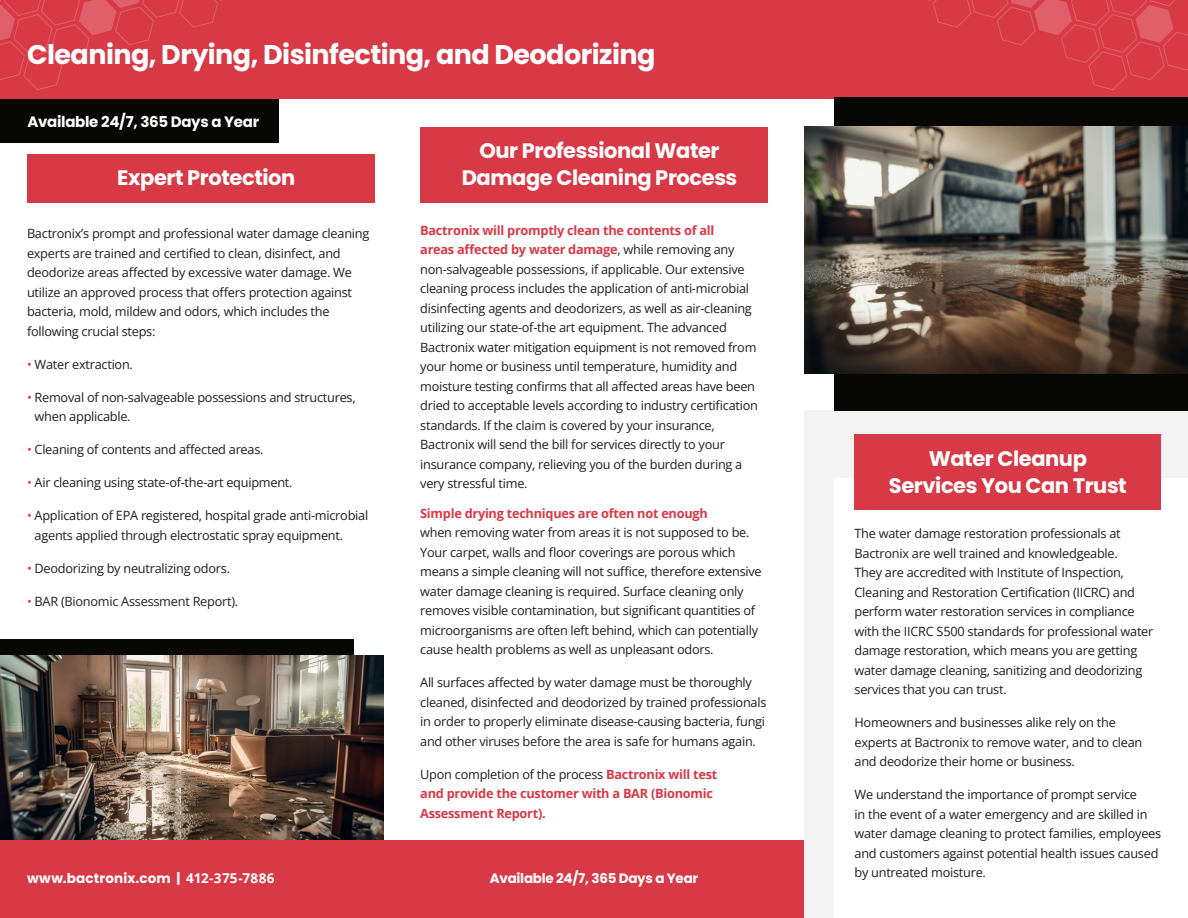
<style>
.page{position:relative;width:1188px;height:918px;background:#fff}
.page>*{position:absolute;margin:0;border:0;box-sizing:border-box;transform-origin:0 0}
.t1{font:700 27px "Poppins";letter-spacing:-.02em;color:#fff}
.t2{font:700 21px/27px "Poppins";letter-spacing:-.02em;color:#fff;text-align:center}
.t3{font:700 15px "Poppins";letter-spacing:-.02em;color:#fff}
.Bulleted_List{font:700 13.5px "Poppins";letter-spacing:.01em;color:#fff}
.Bulleted_List-2{font:700 13.5px "Poppins";letter-spacing:-.02em;color:#fff}
.t4{font:12.75px/19.5px "Open Sans";letter-spacing:-.02em;color:#1d1e1d}
.t5{font:700 12.75px/19.5px "Open Sans";letter-spacing:-.02em;color:#d83946}
.s1{color:#d83946}
.s2{font-weight:700;color:#d83946}
.s3{font-weight:400;color:#1d1e1d}
.s4{font-family:"Open Sans"}
</style>
<div class="page">
<div style="left:0;top:639px;width:354px;height:206px;background:#070706"></div>
<img style="left:0;top:656px;width:384px;height:184px">
<div style="left:0;top:80px;width:279px;height:63px;background:#070706"></div>
<div style="left:0;top:0;width:1188px;height:98px;background:#d83946"></div>
<div style="left:0;top:840px;width:1188px;height:78px;background:#d83946"></div>
<svg style="left:929px;top:0;width:259px;height:90px"></svg>
<svg style="left:0;top:0;width:222px;height:90px"></svg>
<div style="left:804px;top:410px;width:384px;height:508px;background:#f3f3f3"></div>
<div style="left:834px;top:479px;width:354px;height:439px;background:#fff"></div>
<div style="left:855px;top:435px;width:306px;height:75px;background:#d83946"></div>
<div style="left:420px;top:127px;width:348px;height:75px;background:#d83946"></div>
<div style="left:27px;top:154px;width:348px;height:48px;background:#d83946"></div>
<div style="left:834px;top:97px;width:354px;height:313px;background:#070706"></div>
<img style="left:804px;top:127px;width:384px;height:247px">
<p class="t1" style="left:27px;top:39px;width:630px">Cleaning, Drying, Disinfecting, and Deodorizing</p>
<p class="t3" style="left:27px;top:113px;width:233px">Available 24/7, 365 Days a Year</p>
<p class="t2" style="left:480px;top:137px;width:242px">Our Professional Water</p>
<p class="t2" style="left:117px;top:164px;width:180px">Expert Protection</p>
<p class="t2" style="left:462px;top:164px;width:277px">Damage Cleaning Process</p>
<p class="t4" style="left:27px;top:224px;width:344px">Bactronix’s prompt and professional water damage cleaning experts are trained and certified to clean, disinfect, and deodorize areas affected by excessive water damage. We utilize an approved process that offers protection against bacteria, mold, mildew and odors, which includes the following crucial steps:</p>
<p class="t4" style="left:27px;top:354px;width:107px"><span class="s1">•</span> Water extraction.</p>
<p class="t4" style="left:35px;top:387px;width:323px;text-indent:-8px"><span class="s1">•</span> Removal of non-salvageable possessions and structures, when applicable.</p>
<p class="t4" style="left:27px;top:440px;width:238px"><span class="s1">•</span> Cleaning of contents and affected areas.</p>
<p class="t4" style="left:27px;top:473px;width:267px"><span class="s1">•</span> Air cleaning using state-of-the-art equipment.</p>
<p class="t4" style="left:35px;top:506px;width:335px;text-indent:-8px"><span class="s1">•</span> Application of EPA registered, hospital grade anti-microbial agents applied through electrostatic spray equipment.</p>
<p class="t4" style="left:27px;top:558px;width:205px"><span class="s1">•</span> Deodorizing by neutralizing odors.</p>
<p class="t4" style="left:27px;top:591px;width:213px"><span class="s1">•</span> BAR (Bionomic Assessment Report).</p>
<p class="t4" style="left:420px;top:220px;width:339px"><span class="s2">Bactronix will promptly clean the contents of all<br>areas affected by water damage</span>, while removing any non-salvageable possessions, if applicable. Our extensive cleaning process includes the application of anti-microbial disinfecting agents and deodorizers, as well as air-cleaning utilizing our state-of-the art equipment. The advanced Bactronix water mitigation equipment is not removed from your home or business until temperature, humidity and moisture testing confirms that all affected areas have been dried to acceptable levels according to industry certification standards. If the claim is covered by your insurance, Bactronix will send the bill for services directly to your insurance company, relieving you of the burden during a very stressful time.</p>
<p class="t4" style="left:420px;top:503px;width:343px"><span class="s2">Simple drying techniques are often not enough<br></span>when removing water from areas it is not supposed to be.<br>Your carpet, walls and floor coverings are porous which means a simple cleaning will not suffice, therefore extensive water damage cleaning is required. Surface cleaning only removes visible contamination, but significant quantities of microorganisms are often left behind, which can potentially cause health problems as well as unpleasant odors.</p>
<p class="t4" style="left:420px;top:673px;width:348px">All surfaces affected by water damage must be thoroughly cleaned, disinfected and deodorized by trained professionals in order to properly eliminate disease-causing bacteria, fungi and other viruses before the area is safe for humans again.</p>
<p class="t5" style="left:420px;top:764px;width:299px"><span class="s3">Upon completion of the process</span> Bactronix will test and provide the customer with a BAR (Bionomic<br>Assessment Report).</p>
<p class="Bulleted_List" style="left:27px;top:871px;width:249px">www.bactronix.com | <span class="s4">412-375-7886</span></p>
<p class="Bulleted_List-2" style="left:490px;top:871px;width:210px">Available 24/7, 365 Days a Year</p>
<p class="t2" style="left:889px;top:445px;width:239px">Water Cleanup<br>Services You Can Trust</p>
<p class="t4" style="left:855px;top:524px;width:300px">The water damage restoration professionals at Bactronix are well trained and knowledgeable.<br>They are accredited with Institute of Inspection, Cleaning and Restoration Certification (IICRC) and perform water restoration services in compliance with the IICRC S500 standards for professional water damage restoration, which means you are getting water damage cleaning, sanitizing and deodorizing services that you can trust.</p>
<p class="t4" style="left:855px;top:713px;width:289px">Homeowners and businesses alike rely on the experts at Bactronix to remove water, and to clean and deodorize their home or business.</p>
<p class="t4" style="left:855px;top:785px;width:308px">We understand the importance of prompt service<br>in the event of a water emergency and are skilled in water damage cleaning to protect families, employees and customers against potential health issues caused by untreated moisture.</p>
</div>
